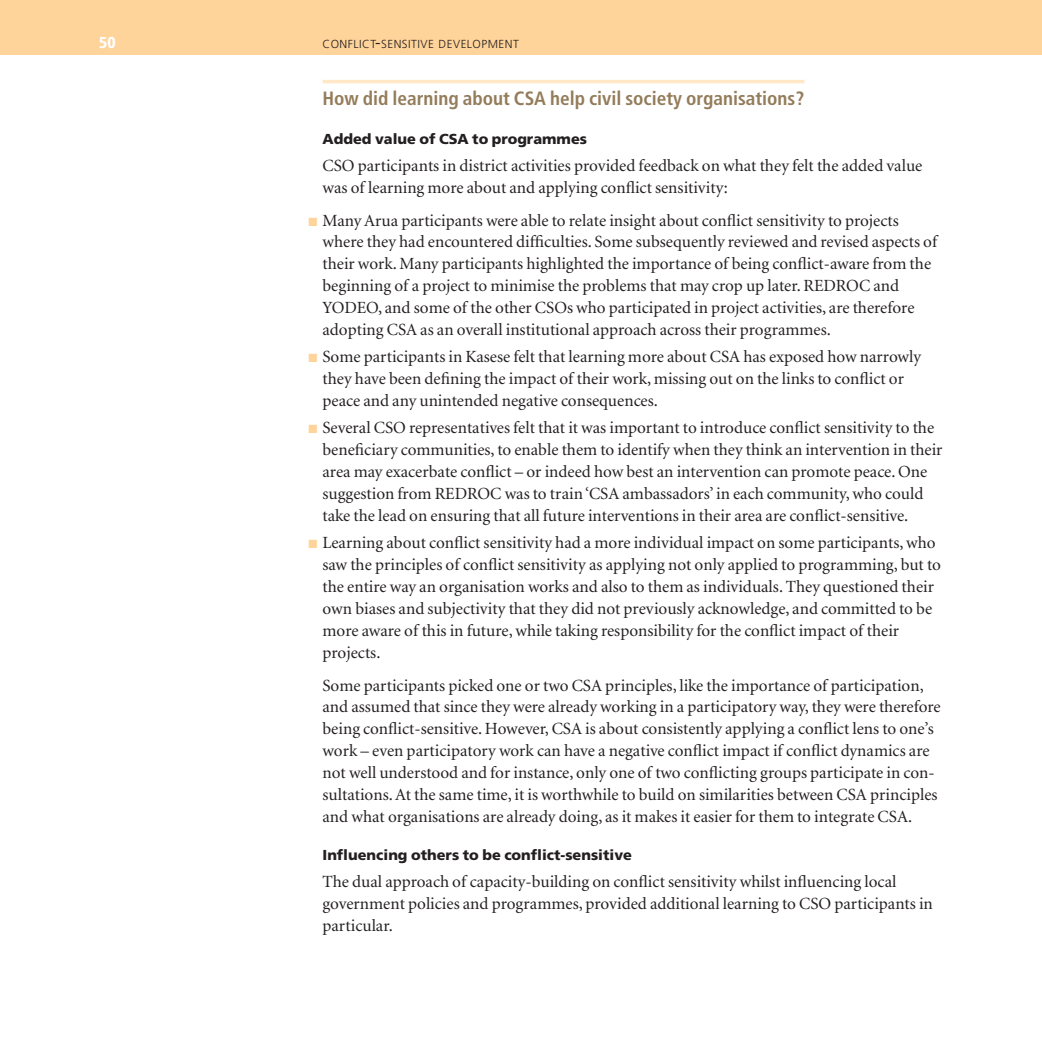
<style>
.page{position:relative;width:1042px;height:1042px;background:#fff}
.page>*{position:absolute;margin:0;border:0;box-sizing:border-box;transform-origin:0 0}
.t1{font:700 condensed 19.25px "Frutiger";color:#937c5a}
.t2{font:17.15px/21.9px "Minion";color:#231f20}
.t3{font:900 condensed 15.75px "Frutiger";color:#fff}
.t4{font:900 14.35px "Frutiger";color:#231f20}
.t5{font:300 11.72px "Frutiger";letter-spacing:.04em;color:#231f20}
.s1{font-size:16.62px}
.s2{color:#ffd49a}
</style>
<div class="page">
<div style="left:0;top:0;width:1042px;height:55px;background:#ffd49a"></div>
<hr style="left:322px;top:80px;width:482px;height:3px;background:#ffe7c8">
<p class="t3" style="left:99px;top:36px;width:18px">50</p>
<p class="t5" style="left:322px;top:39px;width:198px">CONFLICT<span class="s1">-</span>SENSITIVE DEVELOPMENT</p>
<p class="t1" style="left:322px;top:91px;width:483px">How did learning about CSA help civil society organisations?</p>
<p class="t4" style="left:322px;top:133px;width:266px">Added value of CSA to programmes</p>
<p class="t2" style="left:322px;top:156px;width:601px">CSO participants in district activities provided feedback on what they felt the added value was of learning more about and applying conflict sensitivity:</p>
<p class="t2" style="left:322px;top:211px;width:616px;text-indent:-14px"><span class="s2">■</span> Many Arua participants were able to relate insight about conflict sensitivity to projects where they had encountered difficulties. Some subsequently reviewed and revised aspects of their work. Many participants highlighted the importance of being conflict-aware from the beginning of a project to minimise the problems that may crop up later. REDROC and YODEO, and some of the other CSOs who participated in project activities, are therefore adopting CSA as an overall institutional approach across their programmes.</p>
<p class="t2" style="left:322px;top:347px;width:600px;text-indent:-14px"><span class="s2">■</span> Some participants in Kasese felt that learning more about CSA has exposed how narrowly they have been defining the impact of their work, missing out on the links to conflict or peace and any unintended negative consequences.</p>
<p class="t2" style="left:322px;top:418px;width:621px;text-indent:-14px"><span class="s2">■</span> Several CSO representatives felt that it was important to introduce conflict sensitivity to the beneficiary communities, to enable them to identify when they think an intervention in their area may exacerbate conflict – or indeed how best an intervention can promote peace. One suggestion from REDROC was to train ‘CSA ambassadors’ in each community, who could take the lead on ensuring that all future interventions in their area are conflict-sensitive.</p>
<p class="t2" style="left:322px;top:533px;width:620px;text-indent:-14px"><span class="s2">■</span> Learning about conflict sensitivity had a more individual impact on some participants, who saw the principles of conflict sensitivity as applying not only applied to programming, but to the entire way an organisation works and also to them as individuals. They questioned their own biases and subjectivity that they did not previously acknowledge, and committed to be more aware of this in future, while taking responsibility for the conflict impact of their projects.</p>
<p class="t2" style="left:322px;top:675px;width:620px">Some participants picked one or two CSA principles, like the importance of participation, and assumed that since they were already working in a participatory way, they were therefore being conflict-sensitive. However, CSA is about consistently applying a conflict lens to one’s work – even participatory work can have a negative conflict impact if conflict dynamics are not well understood and for instance, only one of two conflicting groups participate in con&shy;sultations. At the same time, it is worthwhile to build on similarities between CSA principles and what organisations are already doing, as it makes it easier for them to integrate CSA.</p>
<p class="t4" style="left:322px;top:849px;width:311px">Influencing others to be conflict-sensitive</p>
<p class="t2" style="left:322px;top:872px;width:612px">The dual approach of capacity-building on conflict sensitivity whilst influencing local government policies and programmes, provided additional learning to CSO participants in particular.</p>
</div>
